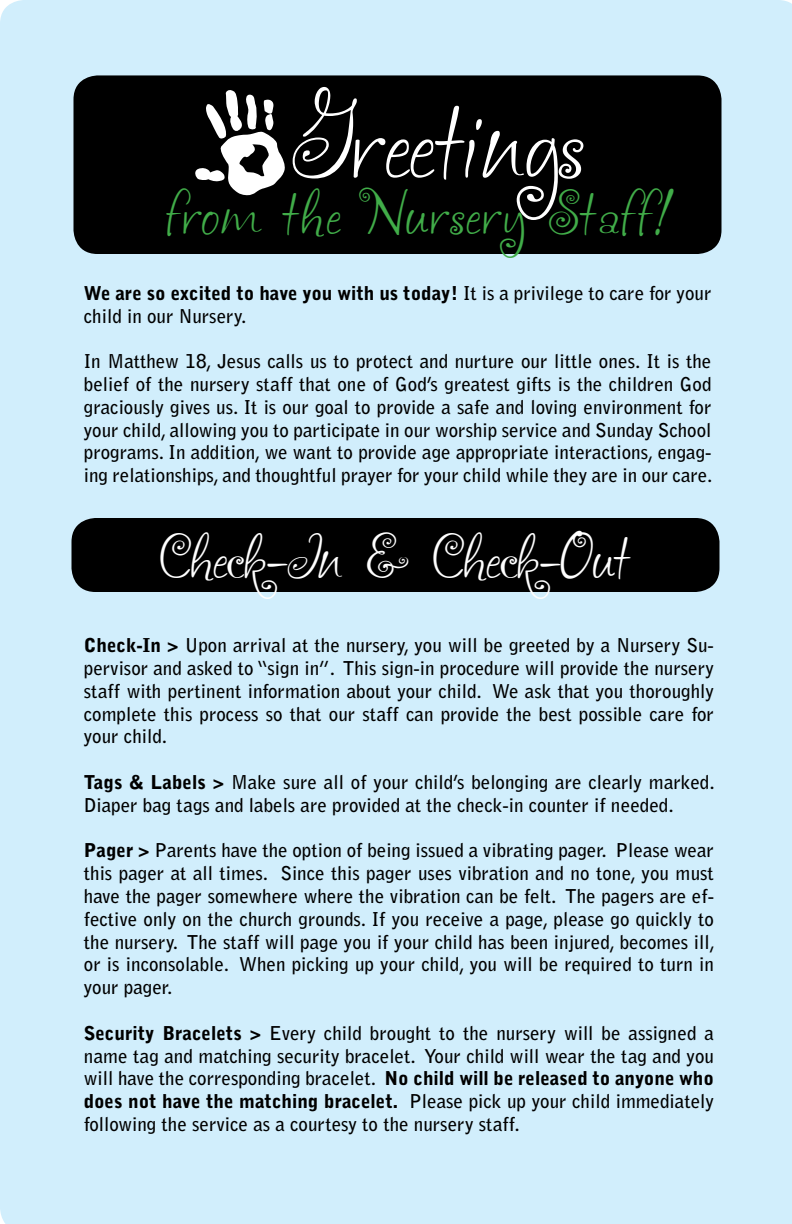
<style>
.page{position:relative;width:792px;height:1224px;background:#d1eefc}
.page>*{position:absolute;margin:0;border:0;box-sizing:border-box;transform-origin:0 0}
.t1{font:84px "aka Frivolity";letter-spacing:-.05em;color:#fff}
.t2{font:48px "aka Frivolity";color:#41ad49}
.t3{font:48px "aka Frivolity";letter-spacing:-.05em;color:#fff}
.t4{font:700 19px/22.8px "Bell Gothic Std";color:#000;text-align:justify}
.s1{font-weight:900}
</style>
<div class="page">
<div style="left:74px;top:75px;width:648px;height:179px;background:#000;border-radius:24px"></div>
<div style="left:72px;top:518px;width:648px;height:74px;background:#000;border-radius:24px"></div>
<svg style="left:195px;top:90px;width:90px;height:106px"></svg>
<h1 class="t1" style="left:290px;top:100px;width:297px">Greetings</h1>
<h2 class="t2" style="left:165px;top:189px;width:511px">from the Nursery Staff!</h2>
<p class="t4" style="left:84px;top:282px;width:629px"><span class="s1">We are so excited to have you with us today!</span> It is a privilege to care for your child in our Nursery.</p>
<p class="t4" style="left:84px;top:350px;width:630px">In Matthew 18, Jesus calls us to protect and nurture our little ones. It is the belief of the nursery staff that one of God’s greatest gifts is the children God graciously gives us. It is our goal to provide a safe and loving environment for your child, allowing you to participate in our worship service and Sunday School programs. In addition, we want to provide age appropriate interactions, engag&shy;ing relationships, and thoughtful prayer for your child while they are in our care.</p>
<h2 class="t3" style="left:159px;top:534px;width:475px">Check-In &amp; Check-Out</h2>
<p class="t4" style="left:84px;top:634px;width:632px"><span class="s1">Check-In &gt;</span> Upon arrival at the nursery, you will be greeted by a Nursery Su&shy;pervisor and asked to “sign in”. This sign-in procedure will provide the nursery staff with pertinent information about your child. We ask that you thoroughly complete this process so that our staff can provide the best possible care for your child.</p>
<p class="t4" style="left:84px;top:771px;width:632px"><span class="s1">Tags &amp; Labels &gt;</span> Make sure all of your child’s belonging are clearly marked.<br>Diaper bag tags and labels are provided at the check-in counter if needed.</p>
<p class="t4" style="left:84px;top:839px;width:633px"><span class="s1">Pager &gt;</span> Parents have the option of being issued a vibrating pager. Please wear this pager at all times. Since this pager uses vibration and no tone, you must have the pager somewhere where the vibration can be felt. The pagers are ef&shy;fective only on the church grounds. If you receive a page, please go quickly to the nursery. The staff will page you if your child has been injured, becomes ill, or is inconsolable. When picking up your child, you will be required to turn in your pager.</p>
<p class="t4" style="left:84px;top:1022px;width:632px"><span class="s1">Security Bracelets &gt;</span> Every child brought to the nursery will be assigned a name tag and matching security bracelet. Your child will wear the tag and you will have the corresponding bracelet. <span class="s1">No child will be released to anyone who does not have the matching bracelet.</span> Please pick up your child immediately following the service as a courtesy to the nursery staff.</p>
</div>
